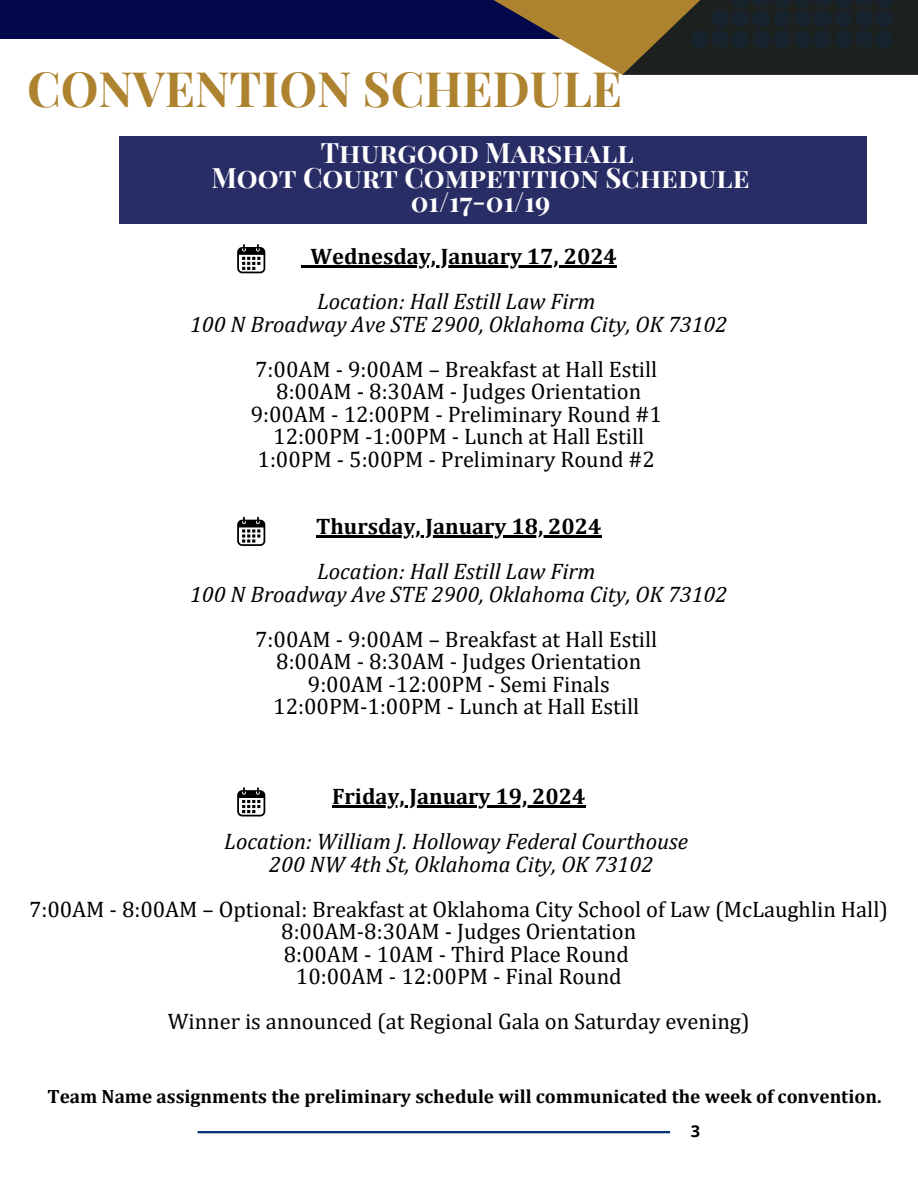
<style>
.page{position:relative;width:918px;height:1188px;background:#fff}
.page>*{position:absolute;margin:0;border:0;box-sizing:border-box;transform-origin:0 0}
.t1{font:700 47.7px "Playfair Display SC";color:#ad8330}
.t2{font:700 27.6px "Playfair Display SC";color:#fff}
.t3{font:22.5px "Cambria";color:#000}
.t4{font:italic 22.5px "Cambria";color:#000}
.t5{font:700 22.5px "Cambria";color:#000}
.t6{font:700 19.2px "Cambria";color:#000}
.t7{font:700 16.35px "Open Sans";color:#000}
</style>
<div class="page">
<hr style="left:198px;top:1131px;width:472px;height:2px;background:#003172">
<div style="left:0;top:0;width:618px;height:39px;background:#02084b"></div>
<svg style="left:493px;top:0;width:129px;height:75px"></svg>
<svg style="left:622px;top:0;width:296px;height:75px;background:#3e3824"></svg>
<svg style="left:691px;top:0;width:202px;height:48px;background:#192227"></svg>
<div style="left:119px;top:137px;width:748px;height:87px;background:#282d66"></div>
<svg style="left:301px;top:265px;width:10px;height:3px"></svg>
<hr style="left:311px;top:265px;width:306px;height:3px;background:#000">
<hr style="left:316px;top:535px;width:286px;height:3px;background:#000">
<hr style="left:332px;top:805px;width:254px;height:3px;background:#000">
<svg style="left:237px;top:517px;width:28px;height:29px"></svg>
<svg style="left:237px;top:787px;width:28px;height:29px"></svg>
<svg style="left:237px;top:244px;width:28px;height:29px"></svg>
<p class="t1" style="left:27px;top:56px;width:597px">CONVENTION SCHEDULE</p>
<p class="t2" style="left:321px;top:133px;width:314px">Thurgood Marshall</p>
<p class="t2" style="left:211px;top:158px;width:540px">Moot Court Competition Schedule</p>
<p class="t2" style="left:411px;top:183px;width:141px">01/17-01/19</p>
<p class="t5" style="left:311px;top:243px;width:308px">Wednesday, January 17, 2024</p>
<p class="t4" style="left:317px;top:288px;width:280px">Location: Hall Estill Law Firm</p>
<p class="t4" style="left:190px;top:310px;width:539px">100 N Broadway Ave STE 2900, Oklahoma City, OK 73102</p>
<p class="t3" style="left:255px;top:355px;width:404px">7:00AM - 9:00AM – Breakfast at Hall Estill</p>
<p class="t3" style="left:276px;top:378px;width:367px">8:00AM - 8:30AM - Judges Orientation</p>
<p class="t3" style="left:251px;top:400px;width:413px">9:00AM - 12:00PM - Preliminary Round #1</p>
<p class="t3" style="left:273px;top:423px;width:372px">12:00PM -1:00PM - Lunch at Hall Estill</p>
<p class="t3" style="left:258px;top:445px;width:399px">1:00PM - 5:00PM - Preliminary Round #2</p>
<p class="t5" style="left:316px;top:513px;width:287px">Thursday, January 18, 2024</p>
<p class="t4" style="left:317px;top:558px;width:280px">Location: Hall Estill Law Firm</p>
<p class="t4" style="left:190px;top:580px;width:539px">100 N Broadway Ave STE 2900, Oklahoma City, OK 73102</p>
<p class="t3" style="left:255px;top:625px;width:404px">7:00AM - 9:00AM – Breakfast at Hall Estill</p>
<p class="t3" style="left:276px;top:648px;width:367px">8:00AM - 8:30AM - Judges Orientation</p>
<p class="t3" style="left:308px;top:670px;width:303px">9:00AM -12:00PM - Semi Finals</p>
<p class="t3" style="left:273px;top:693px;width:367px">12:00PM-1:00PM - Lunch at Hall Estill</p>
<p class="t5" style="left:332px;top:783px;width:255px">Friday, January 19, 2024</p>
<p class="t4" style="left:224px;top:828px;width:465px">Location: William J. Holloway Federal Courthouse</p>
<p class="t4" style="left:269px;top:850px;width:385px">200 NW 4th St, Oklahoma City, OK 73102</p>
<p class="t3" style="left:29px;top:895px;width:860px">7:00AM - 8:00AM – Optional: Breakfast at Oklahoma City School of Law (McLaughlin Hall)</p>
<p class="t3" style="left:281px;top:918px;width:357px">8:00AM-8:30AM - Judges Orientation</p>
<p class="t3" style="left:284px;top:940px;width:347px">8:00AM - 10AM - Third Place Round</p>
<p class="t3" style="left:296px;top:963px;width:327px">10:00AM - 12:00PM - Final Round</p>
<p class="t3" style="left:168px;top:1008px;width:583px">Winner is announced (at Regional Gala on Saturday evening)</p>
<p class="t6" style="left:47px;top:1084px;width:836px">Team Name assignments the preliminary schedule will communicated the week of convention.</p>
<p class="t7" style="left:691px;top:1119px;width:11px">3</p>
</div>
